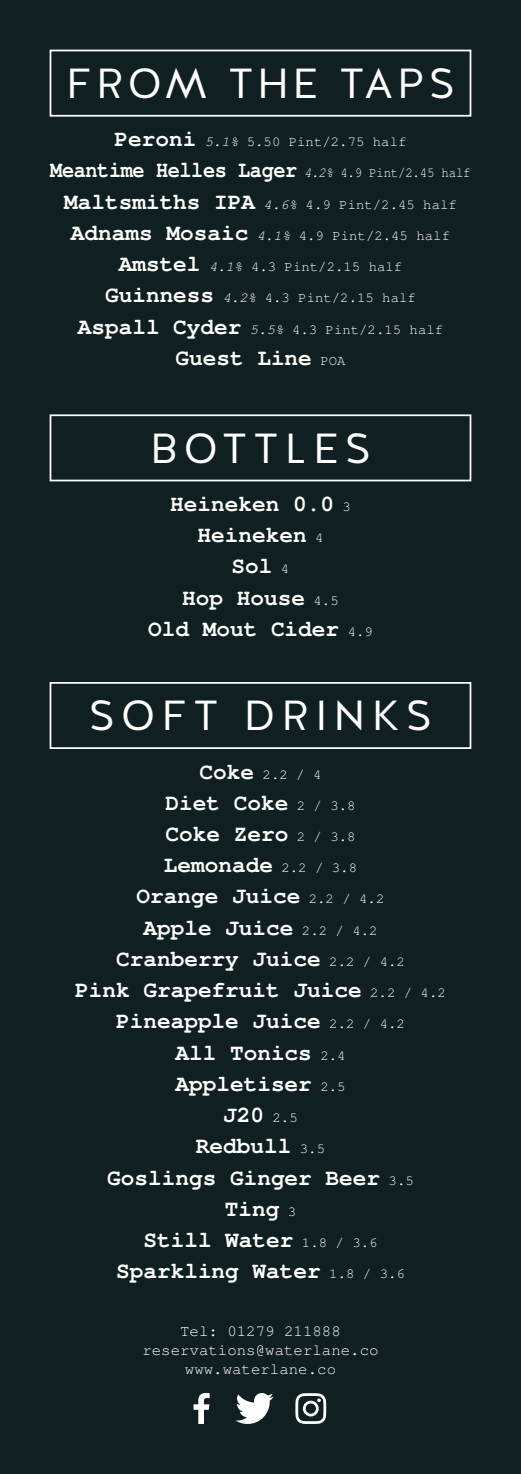
<style>
.page{position:relative;width:521px;height:1474px;background:#fff}
.page>*{position:absolute;margin:0;border:0;box-sizing:border-box;transform-origin:0 0}
.t1{font:42px "Halis GR";letter-spacing:.15em;color:#fff}
.t2{font:700 22.75px/31.2px "Nimbus Mono";color:#fff;text-align:center}
.t3{font:700 22.75px "Nimbus Mono";letter-spacing:-.02em;color:#fff;scale:.89 1}
.t4{font:15.75px/19.2px "Nimbus Mono";color:#fff;text-align:center}
.t5{font:14px "Nimbus Mono";color:#fff}
.s1{font-weight:700;font-size:22.75px}
.s2{font-style:italic}
.s3{font-weight:400;font-style:italic;font-size:14px}
.s4{font-weight:400;font-size:14px}
</style>
<div class="page">
<div style="left:0;top:0;width:521px;height:1473px;background:#101f21"></div>
<svg style="left:193px;top:1393px;width:17px;height:30px"></svg>
<svg style="left:295px;top:1393px;width:31px;height:30px"></svg>
<svg style="left:235px;top:1393px;width:39px;height:30px"></svg>
<div style="left:50px;top:50px;width:421px;height:67px;border:2px solid #fff"></div>
<div style="left:50px;top:414px;width:421px;height:67px;border:2px solid #fff"></div>
<div style="left:50px;top:682px;width:421px;height:67px;border:2px solid #fff"></div>
<h1 class="t1" style="left:66px;top:57px;width:390px">FROM THE TAPS</h1>
<p class="t5" style="left:114px;top:133px;width:293px"><span class="s1">Peroni</span> <span class="s2">5.1%</span> 5.50 Pint/2.75 half</p>
<p class="t3" style="left:50px;top:154px;width:474px">Meantime Helles Lager <span class="s3">4.2%</span> <span class="s4">4.9 Pint/2.45 half</span></p>
<p class="t5" style="left:64px;top:195px;width:394px"><span class="s1">Maltsmiths IPA</span> <span class="s2">4.6%</span> 4.9 Pint/2.45 half</p>
<p class="t5" style="left:71px;top:227px;width:381px"><span class="s1">Adnams Mosaic</span> <span class="s2">4.1%</span> 4.9 Pint/2.45 half</p>
<p class="t5" style="left:119px;top:258px;width:285px"><span class="s1">Amstel</span> <span class="s2">4.1%</span> 4.3 Pint/2.15 half</p>
<p class="t5" style="left:105px;top:289px;width:312px"><span class="s1">Guinness</span> <span class="s2">4.2%</span> 4.3 Pint/2.15 half</p>
<p class="t5" style="left:78px;top:320px;width:367px"><span class="s1">Aspall Cyder</span> <span class="s2">5.5%</span> 4.3 Pint/2.15 half</p>
<p class="t2" style="left:175px;top:342px;width:172px">Guest Line <span class="s4">POA</span></p>
<h1 class="t1" style="left:150px;top:421px;width:222px">BOTT LES</h1>
<p class="t2" style="left:148px;top:488px;width:226px">Heineken 0.0 <span class="s4">3<br></span>Heineken <span class="s4">4<br></span>Sol <span class="s4">4<br></span>Hop House <span class="s4">4.5<br></span>Old Mout Cider <span class="s4">4.9</span></p>
<h1 class="t1" style="left:89px;top:689px;width:219px">SOFT DRIN</h1>
<h1 class="t1" style="left:372px;top:689px;width:61px">KS</h1>
<p class="t5" style="left:200px;top:765px;width:123px"><span class="s1">Coke</span> 2.2 / 4</p>
<p class="t2" style="left:75px;top:787px;width:372px">Diet Coke <span class="s4">2 / 3.8<br></span>Coke Zero <span class="s4">2 / 3.8<br></span>Lemonade <span class="s4">2.2 / 3.8<br></span>Orange Juice <span class="s4">2.2 / 4.2<br></span>Apple Juice <span class="s4">2.2 / 4.2<br></span>Cranberry Juice <span class="s4">2.2 / 4.2<br></span>Pink Grapefruit Juice <span class="s4">2.2 / 4.2<br></span>Pineapple Juice <span class="s4">2.2 / 4.2<br></span>All Tonics <span class="s4">2.4<br></span>Appletiser <span class="s4">2.5<br></span>J20 <span class="s4">2.5<br></span>Redbull <span class="s4">3.5<br></span>Goslings Ginger Beer <span class="s4">3.5<br></span>Ting <span class="s4">3<br></span>Still Water <span class="s4">1.8 / 3.6<br></span>Sparkling Water <span class="s4">1.8 / 3.6</span></p>
<p class="t4" style="left:142px;top:1321px;width:238px">Tel: 01279 211888 reservations@waterlane.co www.waterlane.co</p>
</div>
